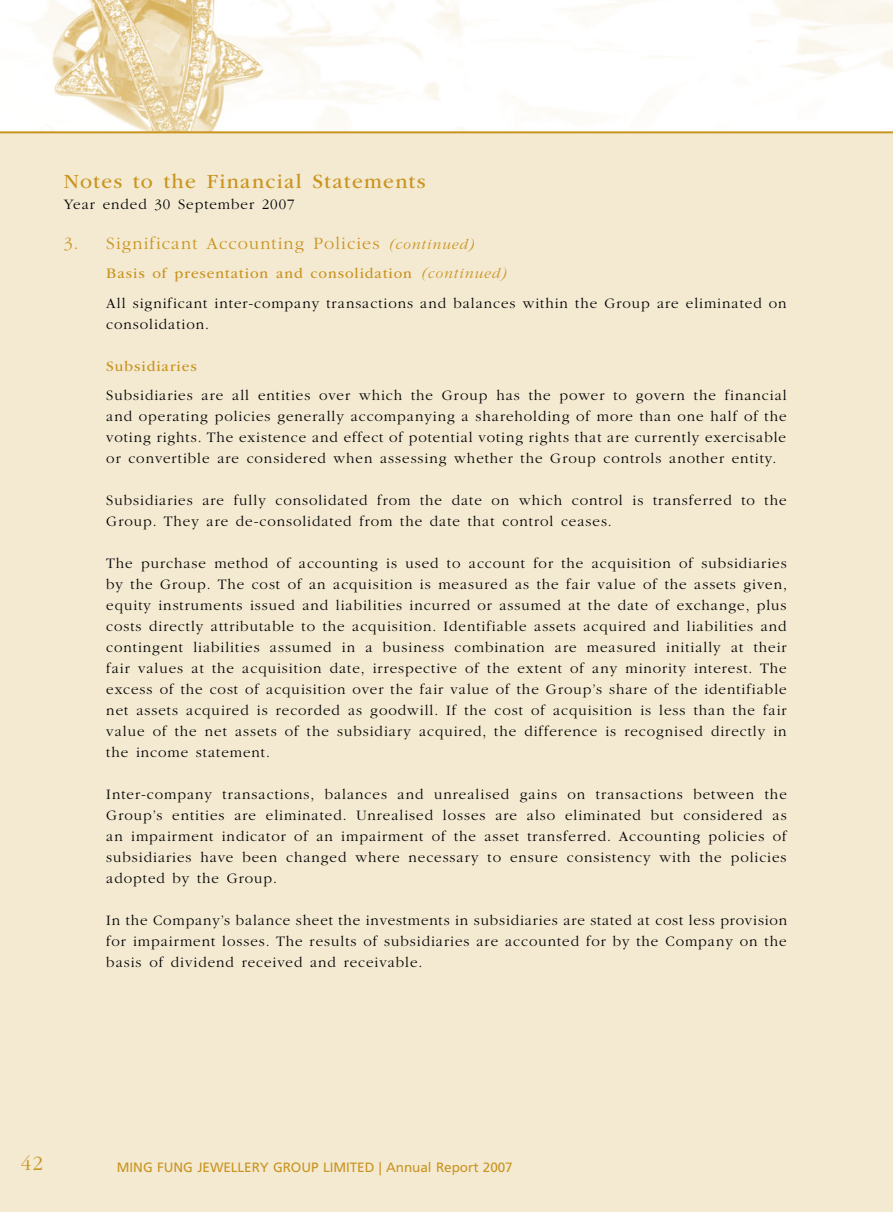
<style>
.page{position:relative;width:893px;height:1212px;background:#f4ead2}
.page>*{position:absolute;margin:0;border:0;box-sizing:border-box;transform-origin:0 0}
.t1{font:21px "ITC Garamond Std";letter-spacing:.065em;color:#c9941f}
.t2{font:300 21px "ITC Garamond Std";color:#c9941f}
.t3{font:300 18px "ITC Garamond Std";letter-spacing:.065em;color:#c9941f}
.t4{font:300 15px/21px "ITC Garamond Std";letter-spacing:.065em;color:#000;text-align:justify}
.t5{font:13.5px "Frutiger LT Std";letter-spacing:-.005em;color:#c9941f}
.s1{font-style:italic;font-size:15px}
.s2{font-weight:400;color:#c9941f}
.s3{font-style:italic;color:#c9941f}
</style>
<div class="page">
<img style="left:0;top:0;width:892px;height:131px">
<hr style="left:0;top:131px;width:893px;height:2px;background:#c9941f">
<p class="t1" style="left:64px;top:169px;width:363px">Notes to the Financial Statements</p>
<p class="t4" style="left:64px;top:194px;width:232px">Year ended 30 September 2007</p>
<p class="t3" style="left:64px;top:233px;width:412px">3. Significant Accounting Policies <span class="s1">(continued)</span></p>
<p class="t4" style="left:106px;top:259px;width:682px;line-height:29.5px"><span class="s2">Basis of presentation and consolidation</span> <span class="s3">(continued)<br></span>All significant inter-company transactions and balances within the Group are eliminated on</p>
<p class="t4" style="left:106px;top:314px;width:104px">consolidation.</p>
<p class="t4" style="left:106px;top:352px;width:682px;line-height:29.5px"><span class="s2">Subsidiaries<br></span>Subsidiaries are all entities over which the Group has the power to govern the financial</p>
<p class="t4" style="left:106px;top:406px;width:682px">and operating policies generally accompanying a shareholding of more than one half of the voting rights. The existence and effect of potential voting rights that are currently exercisable or convertible are considered when assessing whether the Group controls another entity.</p>
<p class="t4" style="left:106px;top:490px;width:682px">Subsidiaries are fully consolidated from the date on which control is transferred to the<br>Group. They are de-consolidated from the date that control ceases.</p>
<p class="t4" style="left:106px;top:553px;width:682px">The purchase method of accounting is used to account for the acquisition of subsidiaries by the Group. The cost of an acquisition is measured as the fair value of the assets given, equity instruments issued and liabilities incurred or assumed at the date of exchange, plus costs directly attributable to the acquisition. Identifiable assets acquired and liabilities and contingent liabilities assumed in a business combination are measured initially at their fair values at the acquisition date, irrespective of the extent of any minority interest. The excess of the cost of acquisition over the fair value of the Group’s share of the identifiable net assets acquired is recorded as goodwill. If the cost of acquisition is less than the fair value of the net assets of the subsidiary acquired, the difference is recognised directly in the income statement.</p>
<p class="t4" style="left:106px;top:784px;width:682px">Inter-company transactions, balances and unrealised gains on transactions between the Group’s entities are eliminated. Unrealised losses are also eliminated but considered as an impairment indicator of an impairment of the asset transferred. Accounting policies of subsidiaries have been changed where necessary to ensure consistency with the policies adopted by the Group.</p>
<p class="t4" style="left:106px;top:910px;width:682px">In the Company’s balance sheet the investments in subsidiaries are stated at cost less provision for impairment losses. The results of subsidiaries are accounted for by the Company on the basis of dividend received and receivable.</p>
<p class="t2" style="left:21px;top:1152px;width:24px">42</p>
<p class="t5" style="left:117px;top:1159px;width:397px">MING FUNG JEWELLERY GROUP LIMITED | Annual Report 2007</p>
</div>
